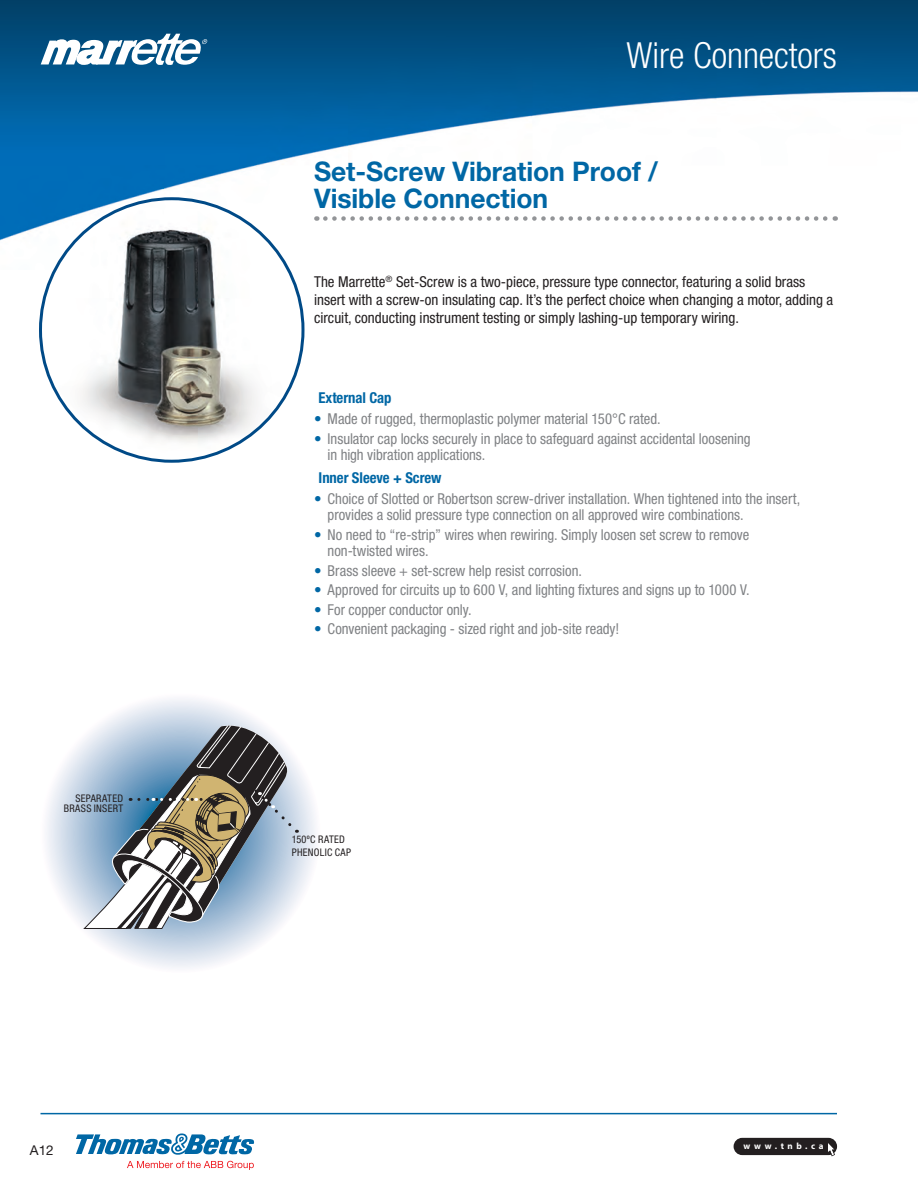
<style>
.page{position:relative;width:918px;height:1188px;background:#fff}
.page>*{position:absolute;margin:0;border:0;box-sizing:border-box;transform-origin:0 0}
.t1{font:300 condensed 36px "Helvetica Neue LT Std";color:#fff}
._3_-_Titre{font:700 27px/27px "Helvetica Neue LT Std";letter-spacing:-.005em;color:#0067a5}
._10_11_Roman_condens{font:condensed 15px/16.5px "Helvetica Neue LT Std";color:#808285}
._10_12_condensed___L{font:condensed 15px/18px "Helvetica Neue LT Std";color:#231f20}
._10_10_Bold_condense{font:700 condensed 15px "Helvetica Neue LT Std";letter-spacing:-.005em;color:#0067a5}
.t2{font:13.5px "Helvetica Neue LT Std";color:#231f20}
._7_7_Roman_condensed{font:condensed 10.5px/10.5px "Helvetica Neue LT Std";letter-spacing:.025em;color:#231f20;text-align:right}
.t3{font:700 9px "Myriad Pro";letter-spacing:.405em;color:#fff}
.s1{font-weight:700;font-stretch:normal;color:#0067a5}
</style>
<div class="page">
<img style="left:0;top:0;width:918px;height:269px">
<div style="left:734px;top:1138px;width:103px;height:17px;background:#231f20;border-radius:9px"></div>
<svg style="left:827px;top:1143px;width:8px;height:13px"></svg>
<hr style="left:40px;top:1113px;width:797px;height:1px;background:#0067a5">
<svg style="left:41px;top:34px;width:167px;height:31px"></svg>
<svg style="left:127px;top:1161px;width:127px;height:9px"></svg>
<svg style="left:76px;top:1133px;width:178px;height:22px"></svg>
<svg style="left:325px;top:216px;width:511px;height:5px"></svg>
<svg style="left:40px;top:693px;width:280px;height:280px"></svg>
<svg style="left:84px;top:725px;width:213px;height:204px"></svg>
<img style="left:40px;top:199px;width:263px;height:262px;border-radius:131px">
<p class="_7_7_Roman_condensed" style="left:64px;top:793px;width:61px">SEPARATED<br>BRASS INSERT</p>
<p class="t2" style="left:30px;top:1142px;width:25px">A12</p>
<h1 class="t1" style="left:626px;top:34px;width:212px">Wire Connectors</h1>
<p class="_3_-_Titre" style="left:314px;top:157px;width:345px">Set-Screw Vibration Proof /<br>Visible Connection</p>
<p class="_10_12_condensed___L" style="left:314px;top:273px;width:521px">The Marrette<sup>®</sup> Set-Screw is a two-piece, pressure type connector, featuring a solid brass insert with a screw-on insulating cap. It’s the perfect choice when changing a motor, adding a circuit, conducting instrument testing or simply lashing-up temporary wiring.</p>
<p class="_10_10_Bold_condense" style="left:319px;top:389px;width:75px">External Cap</p>
<p class="_10_11_Roman_condens" style="left:314px;top:410px;width:348px"><span class="s1">•</span> Made of rugged, thermoplastic polymer material 150°C rated.</p>
<p class="_10_11_Roman_condens" style="left:328px;top:430px;width:425px;text-indent:-14px"><span class="s1">•</span> Insulator cap locks securely in place to safeguard against accidental loosening in high vibration applications.</p>
<p class="_10_10_Bold_condense" style="left:319px;top:468px;width:125px">Inner Sleeve + Screw</p>
<p class="_10_11_Roman_condens" style="left:328px;top:490px;width:474px;text-indent:-14px"><span class="s1">•</span> Choice of Slotted or Robertson screw-driver installation. When tightened into the insert, provides a solid pressure type connection on all approved wire combinations.</p>
<p class="_10_11_Roman_condens" style="left:328px;top:526px;width:423px;text-indent:-14px"><span class="s1">•</span> No need to “re-strip” wires when rewiring. Simply loosen set screw to remove non-twisted wires.</p>
<p class="_10_11_Roman_condens" style="left:314px;top:562px;width:269px"><span class="s1">•</span> Brass sleeve + set-screw help resist corrosion.</p>
<p class="_10_11_Roman_condens" style="left:314px;top:581px;width:437px"><span class="s1">•</span> Approved for circuits up to 600 V, and lighting fixtures and signs up to 1000 V.</p>
<p class="_10_11_Roman_condens" style="left:314px;top:601px;width:159px"><span class="s1">•</span> For copper conductor only.</p>
<p class="_10_11_Roman_condens" style="left:314px;top:620px;width:307px"><span class="s1">•</span> Convenient packaging - sized right and job-site ready!</p>
<p class="_7_7_Roman_condensed" style="left:292px;top:834px;width:55px">150ºC RATED</p>
<p class="_7_7_Roman_condensed" style="left:292px;top:847px;width:61px">PHENOLIC CAP</p>
<p class="t3" style="left:743px;top:1140px;width:82px">www.tnb.ca</p>
</div>
